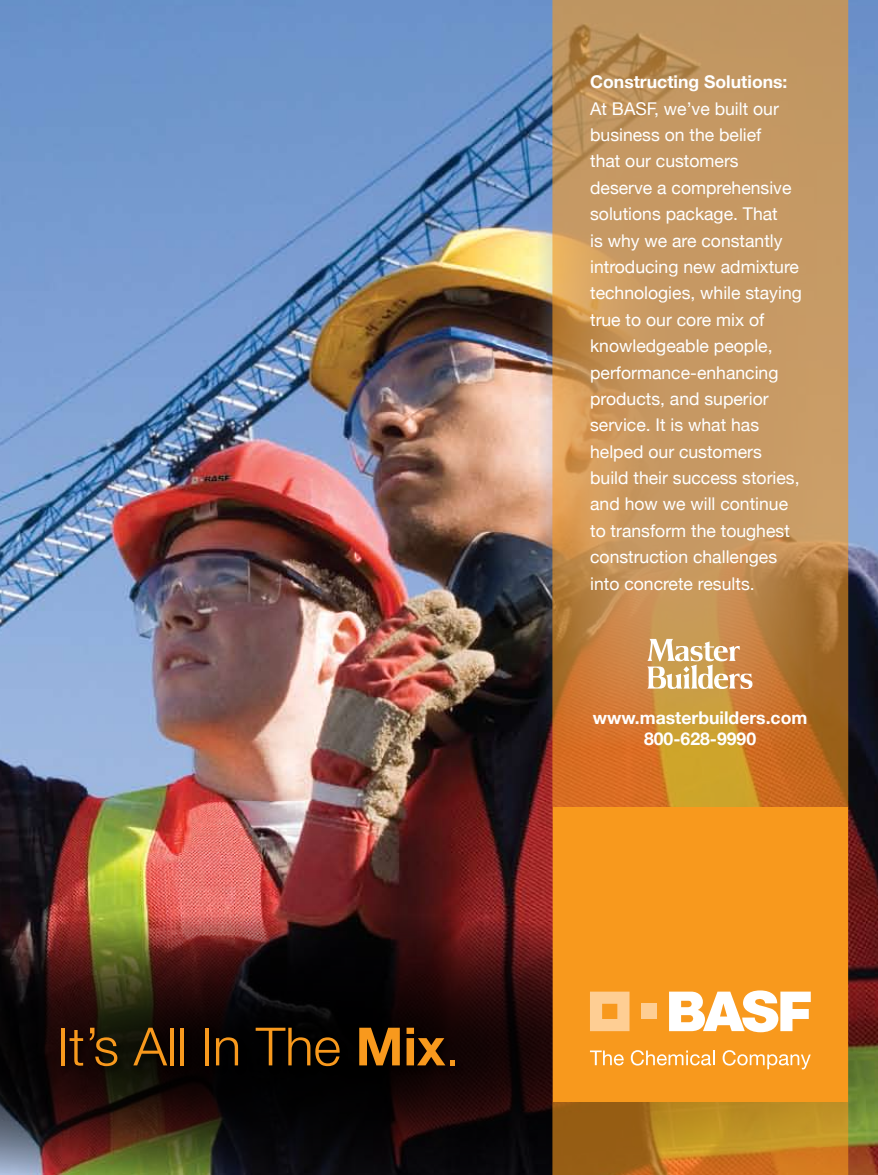
<style>
.page{position:relative;width:878px;height:1175px;background:#fff}
.page>*{position:absolute;margin:0;border:0;box-sizing:border-box;transform-origin:0 0}
.t1{font:300 52.8px "Helvetica Neue";color:#f8991d}
.t2{font:17.55px/26.4px "Helvetica Neue";color:#fff}
.t3{font:700 17.55px/20.5px "Helvetica Neue";color:#fff;text-align:center}
.s1{font-weight:700}
</style>
<div class="page">
<img style="left:0;top:0;width:878px;height:913px">
<img style="left:0;top:913px;width:878px;height:261px">
<img style="left:537px;top:39px;width:15px;height:708px">
<svg style="left:552px;top:0;width:296px;height:1174px;background:#c48e4f"></svg>
<div style="left:553px;top:807px;width:294px;height:295px;background:#f8991d"></div>
<svg style="left:590px;top:1050px;width:33px;height:15px"></svg>
<svg style="left:630px;top:1050px;width:84px;height:15px"></svg>
<svg style="left:722px;top:1050px;width:88px;height:19px"></svg>
<svg style="left:669px;top:990px;width:141px;height:42px"></svg>
<svg style="left:590px;top:991px;width:39px;height:40px;background:#fcc580"></svg>
<div style="left:641px;top:1003px;width:16px;height:16px;background:#fece94"></div>
<div style="left:60px;top:1026px;width:404px;height:50px;background:#000;opacity:.46"></div>
<svg style="left:647px;top:639px;width:105px;height:50px"></svg>
<h1 class="t1" style="left:57px;top:1014px;width:404px">It’s All In The <span class="s1">Mix</span>.</h1>
<p class="t3" style="left:590px;top:71px;width:199px">Constructing Solutions:</p>
<p class="t2" style="left:590px;top:95px;width:213px">At BASF, we’ve built our business on the belief<br>that our customers deserve a comprehensive solutions package. That<br>is why we are constantly introducing new admixture technologies, while staying true to our core mix of knowledgeable people, performance-enhancing products, and superior service. It is what has helped our customers build their success stories, and how we will continue to transform the toughest construction challenges into concrete results.</p>
<p class="t3" style="left:593px;top:707px;width:216px">www.masterbuilders.com<br>800-628-9990</p>
</div>
